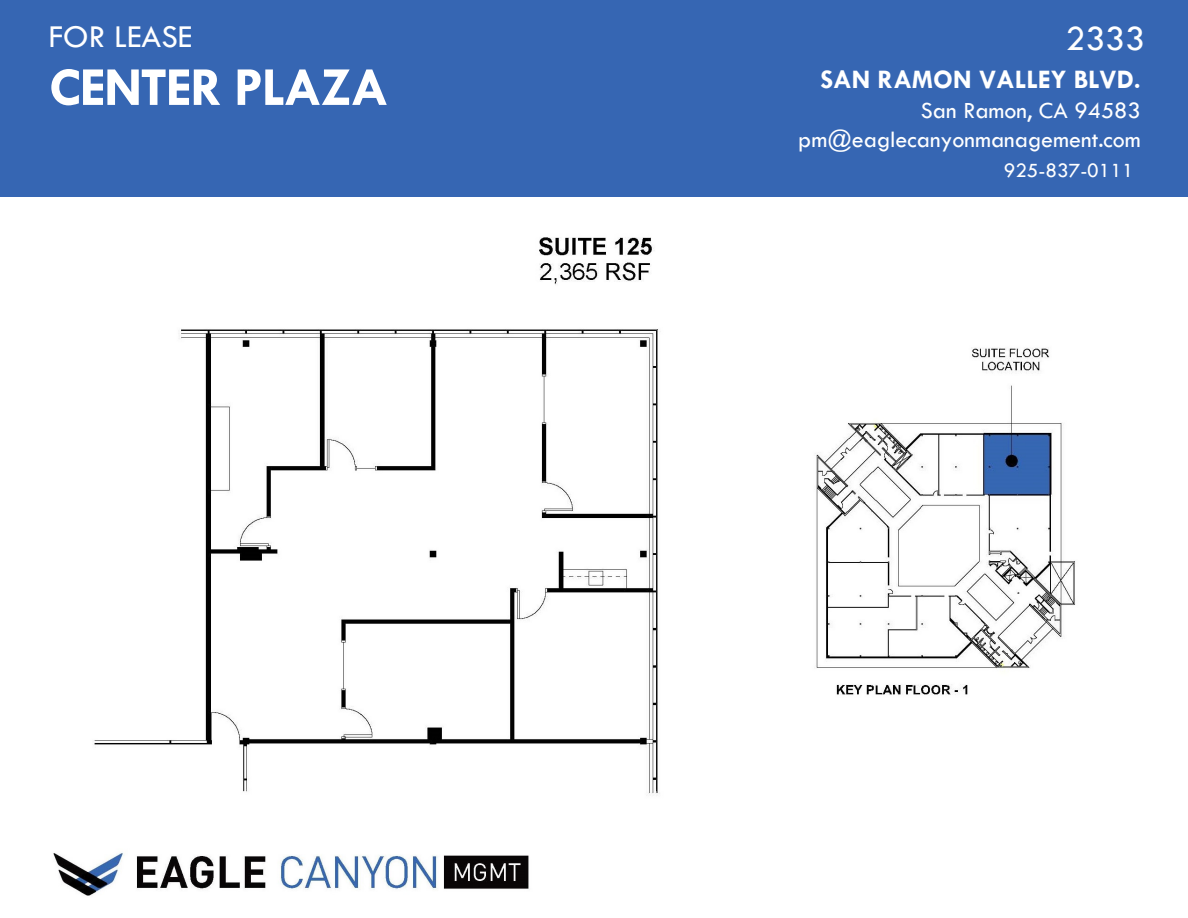
<style>
.page{position:relative;width:1188px;height:918px;background:#fff}
.page>*{position:absolute;margin:0;border:0;box-sizing:border-box;transform-origin:0 0}
.t1{font:700 55.35px "Tw Cen";letter-spacing:-.03em;color:#fff}
.t2{font:36.15px "Tw Cen";color:#fff}
.t3{font:33px "Tw Cen";color:#fff}
.t4{font:700 27px "Tw Cen";color:#fff}
.t5{font:24px/28.3px "Tw Cen";color:#fff;text-align:right}
.t6{font:21px "Tw Cen";color:#fff}
</style>
<div class="page">
<div style="left:0;top:0;width:1188px;height:196px;background:#3666b3"></div>
<img style="left:53px;top:852px;width:476px;height:44px">
<img style="left:94px;top:237px;width:981px;height:557px">
<h3 class="t3" style="left:49px;top:17px;width:145px">FOR LEASE</h3>
<h2 class="t2" style="left:1065px;top:17px;width:81px">2333</h2>
<h1 class="t1" style="left:49px;top:54px;width:341px">CENTER PLAZA</h1>
<p class="t4" style="left:820px;top:63px;width:322px">SAN RAMON VALLEY BLVD.</p>
<p class="t5" style="left:798px;top:96px;width:344px">San Ramon, CA 94583 pm@eaglecanyonmanagement.com</p>
<p class="t6" style="left:1004px;top:158px;width:131px">925-837-0111</p>
</div>
